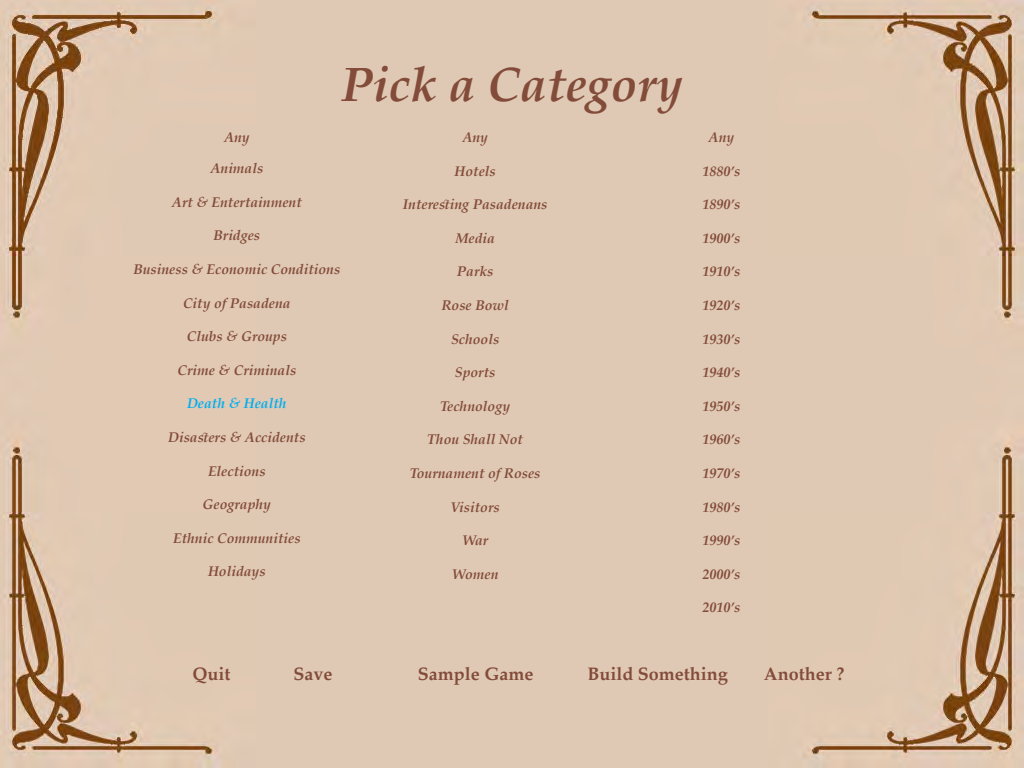
<style>
.page{position:relative;width:1024px;height:768px;background:#e0c9b4}
.page>*{position:absolute;margin:0;border:0;box-sizing:border-box;transform-origin:0 0}
.t1{font:italic 700 48px "Palatino";color:#834c3a}
.t2{font:700 18px "Palatino";color:#834c3a}
.t3{font:italic 700 14px "Palatino";color:#834c3a}
.t4{font:italic 700 14px "Palatino";color:#00aeef}
</style>
<div class="page">
<p class="t1" style="left:341px;top:45px;width:344px">Pick a Category</p>
<p class="t3" style="left:224px;top:126px;width:27px">Any</p>
<p class="t3" style="left:210px;top:157px;width:54px">Animals</p>
<p class="t3" style="left:172px;top:191px;width:131px">Art &amp; Entertainment</p>
<p class="t3" style="left:214px;top:224px;width:48px">Bridges</p>
<p class="t3" style="left:134px;top:258px;width:208px">Business &amp; Economic Conditions</p>
<p class="t3" style="left:183px;top:291px;width:109px">City of Pasadena</p>
<p class="t3" style="left:187px;top:325px;width:102px">Clubs &amp; Groups</p>
<p class="t3" style="left:178px;top:359px;width:120px">Crime &amp; Criminals</p>
<p class="t4" style="left:187px;top:392px;width:101px">Death &amp; Health</p>
<p class="t3" style="left:168px;top:426px;width:139px">Disasters &amp; Accidents</p>
<p class="t3" style="left:208px;top:459px;width:59px">Elections</p>
<p class="t3" style="left:203px;top:493px;width:70px">Geography</p>
<p class="t3" style="left:173px;top:527px;width:129px">Ethnic Communities</p>
<p class="t3" style="left:208px;top:560px;width:59px">Holidays</p>
<p class="t3" style="left:462px;top:126px;width:27px">Any</p>
<p class="t3" style="left:455px;top:159px;width:43px">Hotels</p>
<p class="t3" style="left:403px;top:193px;width:146px">Interesting Pasadenans</p>
<p class="t3" style="left:455px;top:227px;width:41px">Media</p>
<p class="t3" style="left:457px;top:260px;width:38px">Parks</p>
<p class="t3" style="left:442px;top:294px;width:69px">Rose Bowl</p>
<p class="t3" style="left:451px;top:327px;width:50px">Schools</p>
<p class="t3" style="left:455px;top:361px;width:42px">Sports</p>
<p class="t3" style="left:440px;top:395px;width:72px">Technology</p>
<p class="t3" style="left:427px;top:428px;width:97px">Thou Shall Not</p>
<p class="t3" style="left:410px;top:462px;width:132px">Tournament of Roses</p>
<p class="t3" style="left:451px;top:495px;width:51px">Visitors</p>
<p class="t3" style="left:462px;top:529px;width:28px">War</p>
<p class="t3" style="left:452px;top:563px;width:48px">Women</p>
<p class="t3" style="left:709px;top:126px;width:27px">Any</p>
<p class="t3" style="left:703px;top:159px;width:39px">1880’s</p>
<p class="t3" style="left:703px;top:193px;width:39px">1890’s</p>
<p class="t3" style="left:703px;top:227px;width:39px">1900’s</p>
<p class="t3" style="left:703px;top:260px;width:39px">1910’s</p>
<p class="t3" style="left:703px;top:294px;width:39px">1920’s</p>
<p class="t3" style="left:703px;top:327px;width:39px">1930’s</p>
<p class="t3" style="left:703px;top:361px;width:39px">1940’s</p>
<p class="t3" style="left:703px;top:395px;width:39px">1950’s</p>
<p class="t3" style="left:703px;top:428px;width:39px">1960’s</p>
<p class="t3" style="left:703px;top:462px;width:39px">1970’s</p>
<p class="t3" style="left:703px;top:495px;width:39px">1980’s</p>
<p class="t3" style="left:703px;top:529px;width:39px">1990’s</p>
<p class="t3" style="left:703px;top:563px;width:39px">2000’s</p>
<p class="t3" style="left:703px;top:596px;width:39px">2010’s</p>
<p class="t2" style="left:192px;top:658px;width:39px">Quit</p>
<p class="t2" style="left:293px;top:658px;width:41px">Save</p>
<p class="t2" style="left:418px;top:658px;width:117px">Sample Game</p>
<p class="t2" style="left:587px;top:658px;width:142px">Build Something</p>
<p class="t2" style="left:764px;top:658px;width:82px">Another ?</p>
</div>
